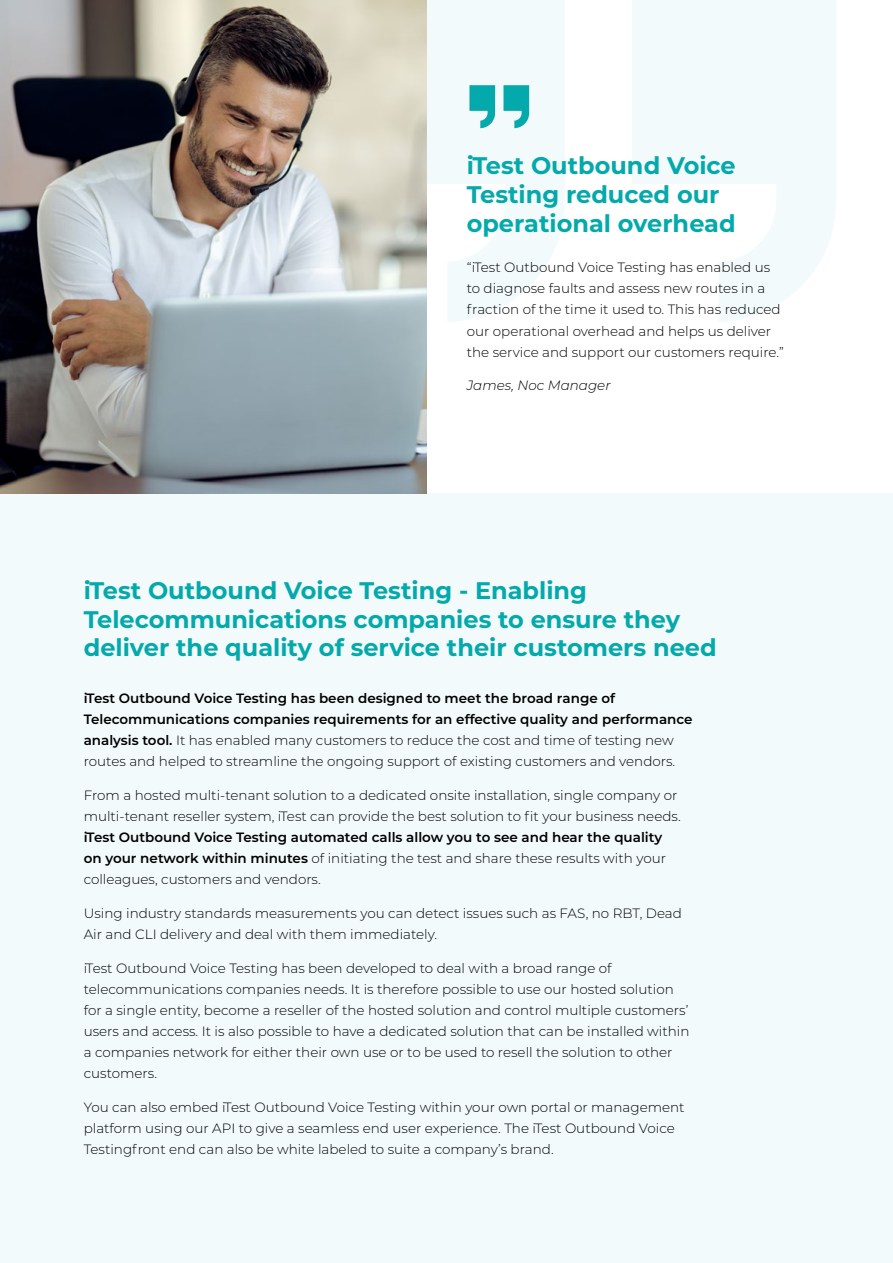
<style>
.page{position:relative;width:893px;height:1263px;background:#fff}
.page>*{position:absolute;margin:0;border:0;box-sizing:border-box;transform-origin:0 0}
.t1{font:700 24px/28.8px "Montserrat";color:#04a9ab}
.t2{font:300 13.5px/21px "Montserrat";color:#000}
.t3{font:600 13.5px/21px "Montserrat";color:#000}
.t4{font:italic 300 13.5px "Montserrat";color:#000}
.s1{font-weight:300}
</style>
<div class="page">
<svg style="left:427px;top:0;width:137px;height:322px;fill:#f3fafb"></svg>
<svg style="left:632px;top:0;width:204px;height:322px;fill:#f3fafb"></svg>
<div style="left:0;top:493px;width:893px;height:770px;background:#f3fafb"></div>
<img style="left:0;top:0;width:427px;height:493px">
<svg style="left:469px;top:85px;width:26px;height:43px"></svg>
<svg style="left:503px;top:85px;width:26px;height:43px"></svg>
<h1 class="t1" style="left:467px;top:150px;width:271px">iTest Outbound Voice<br>Testing reduced our operational overhead</h1>
<p class="t2" style="left:467px;top:257px;width:319px">“iTest Outbound Voice Testing has enabled us to diagnose faults and assess new routes in a fraction of the time it used to. This has reduced our operational overhead and helps us deliver the service and support our customers require.”</p>
<p class="t4" style="left:467px;top:376px;width:145px">James, Noc Manager</p>
<h1 class="t1" style="left:84px;top:575px;width:634px">iTest Outbound Voice Testing - Enabling<br>Telecommunications companies to ensure they deliver the quality of service their customers need</h1>
<p class="t3" style="left:84px;top:687px;width:610px">iTest Outbound Voice Testing has been designed to meet the broad range of Telecommunications companies requirements for an effective quality and performance analysis tool. <span class="s1">It has enabled many customers to reduce the cost and time of testing new routes and helped to streamline the ongoing support of existing customers and vendors.</span></p>
<p class="t2" style="left:84px;top:784px;width:598px">From a hosted multi-tenant solution to a dedicated onsite installation, single company or multi-tenant reseller system, iTest can provide the best solution to fit your business needs.</p>
<p class="t3" style="left:84px;top:826px;width:584px">iTest Outbound Voice Testing automated calls allow you to see and hear the quality on your network within minutes <span class="s1">of initiating the test and share these results with your colleagues, customers and vendors.</span></p>
<p class="t2" style="left:84px;top:902px;width:600px">Using industry standards measurements you can detect issues such as FAS, no RBT, Dead<br>Air and CLI delivery and deal with them immediately.</p>
<p class="t2" style="left:84px;top:957px;width:607px">iTest Outbound Voice Testing has been developed to deal with a broad range of telecommunications companies needs. It is therefore possible to use our hosted solution for a single entity, become a reseller of the hosted solution and control multiple customers’ users and access. It is also possible to have a dedicated solution that can be installed within a companies network for either their own use or to be used to resell the solution to other customers.</p>
<p class="t2" style="left:84px;top:1096px;width:602px">You can also embed iTest Outbound Voice Testing within your own portal or management platform using our API to give a seamless end user experience. The iTest Outbound Voice<br>Testingfront end can also be white labeled to suite a company’s brand.</p>
</div>
